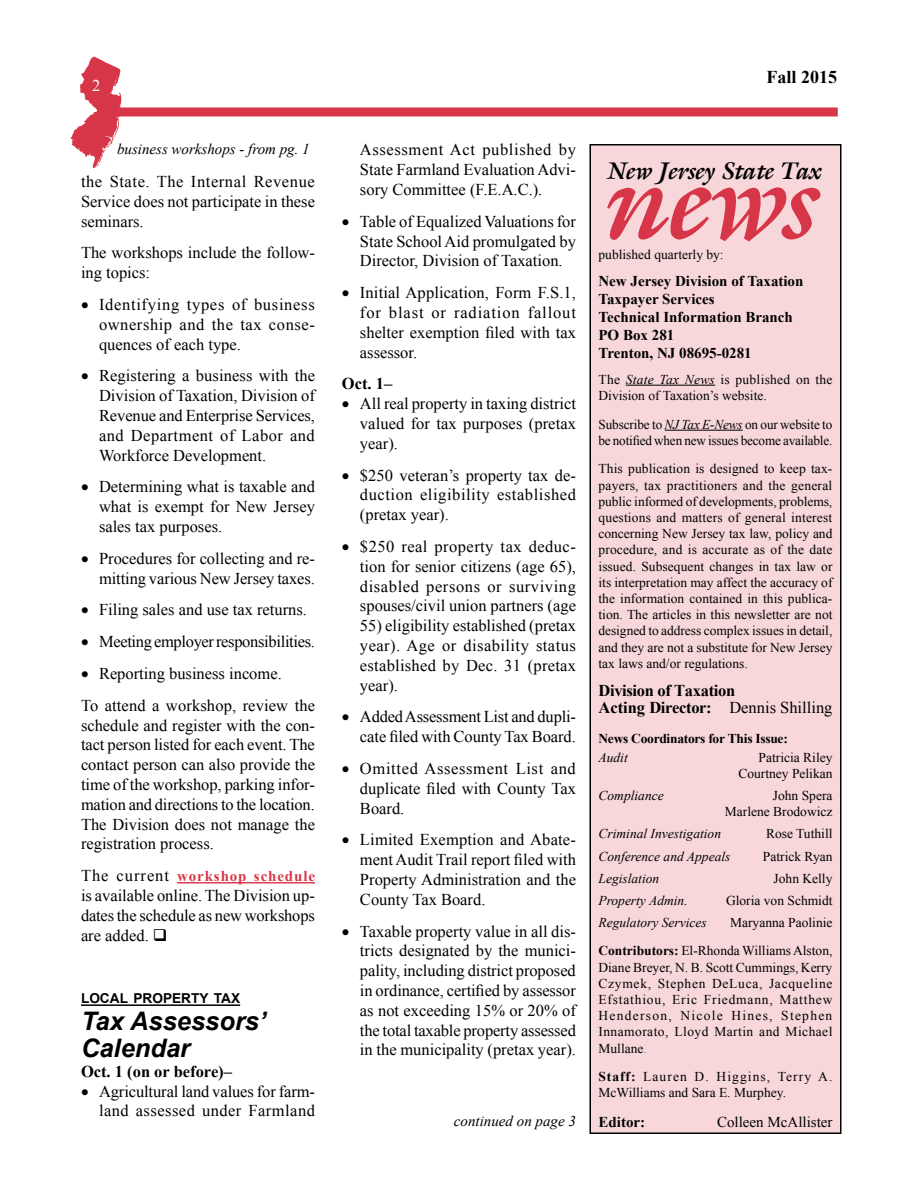
<style>
.page{position:relative;width:918px;height:1188px;background:#fff}
.page>*{position:absolute;margin:0;border:0;box-sizing:border-box;transform-origin:0 0}
.t1{font:108px "Joulliard Bold Italic SWFTE";color:#d73648}
.t2{font:italic 700 25.5px/27px "Arial";color:#000}
.t3{font:24px "Joulliard Bold Italic SWFTE";color:#000}
.t4{font:700 18px "Times New Roman";color:#000}
.t5{font:16.5px/19.8px "Times New Roman";color:#000;text-align:justify}
.t6{font:700 16.5px/16.5px "Times New Roman";letter-spacing:-.02em;color:#000}
.t7{font:16.5px "Times New Roman";letter-spacing:-.02em;color:#000}
.t8{font:700 16.5px "Times New Roman";color:#000}
.t9{font:16.5px "Times New Roman";color:#fff}
.t10{font:700 15px/18px "Times New Roman";color:#000}
.t11{font:italic 15px "Times New Roman";color:#000}
.t12{font:700 15px "Times New Roman";letter-spacing:.06em;color:#d73648}
.t13{font:15px "Times New Roman";color:#000}
.t14{font:700 13.65px "Arial";color:#000}
.t15{font:13.5px/16.2px "Times New Roman";color:#000}
.t16{font:italic 13.5px "Times New Roman";color:#000}
.t17{font:700 13.5px "Times New Roman";letter-spacing:-.02em;color:#000}
.s1{font-weight:400;font-size:16.5px;color:#000}
.s2{font-style:italic}
.s3{font-weight:400}
.s4{font-weight:700}
.s5{color:#00aeef}
</style>
<div class="page">
<div style="left:590px;top:145px;width:251px;height:988px;background:#f7d7da"></div>
<hr style="left:626px;top:385px;width:89px;height:1px;background:#000">
<hr style="left:665px;top:430px;width:78px;height:1px;background:#000">
<div style="left:590px;top:144px;width:252px;height:990px;border:2px solid #000"></div>
<hr style="left:177px;top:882px;width:138px;height:1px;background:#d73648">
<hr style="left:81px;top:1004px;width:159px;height:2px;background:#000">
<div style="left:113px;top:107px;width:725px;height:9px;background:#d73648"></div>
<img style="left:70px;top:56px;width:57px;height:112px">
<p class="t9" style="left:92px;top:75px;width:10px">2</p>
<p class="t11" style="left:117px;top:139px;width:194px">business workshops - from pg. 1</p>
<p class="t5" style="left:81px;top:171px;width:236px">the State. The Internal Revenue Service does not participate in these seminars.</p>
<p class="t5" style="left:81px;top:243px;width:236px">The workshops include the follow&shy;ing topics:</p>
<p class="t5" style="left:99px;top:294px;width:217px;text-indent:-18px">• Identifying types of business ownership and the tax conse&shy;quences of each type.</p>
<p class="t5" style="left:99px;top:366px;width:218px;text-indent:-18px">• Registering a business with the Division of Taxation, Division of Revenue and Enterprise Services, and Department of Labor and Workforce Development.</p>
<p class="t5" style="left:99px;top:477px;width:218px;text-indent:-18px">• Determining what is taxable and what is exempt for New Jersey sales tax purposes.</p>
<p class="t5" style="left:81px;top:548px;width:235px;text-align:right">• Procedures for collecting and re&shy;mitting various New Jersey taxes.</p>
<p class="t5" style="left:81px;top:600px;width:228px">• Filing sales and use tax returns.</p>
<p class="t7" style="left:81px;top:630px;width:236px">• Meeting employer responsibilities.</p>
<p class="t5" style="left:81px;top:657px;width:236px;line-height:31.8px">• Reporting business income.<br>To attend a workshop, review the</p>
<p class="t5" style="left:81px;top:715px;width:236px">schedule and register with the con&shy;tact person listed for each event. The contact person can also provide the time of the workshop, parking infor&shy;mation and directions to the location.<br>The Division does not manage the registration process.</p>
<p class="t12" style="left:81px;top:866px;width:236px"><span class="s1">The current</span> workshop schedule</p>
<p class="t5" style="left:81px;top:885px;width:235px">is available online. The Division up&shy;dates the schedule as new workshops are added. ❑</p>
<p class="t14" style="left:81px;top:989px;width:161px">LOCAL PROPERTY TAX</p>
<h2 class="t2" style="left:81px;top:1008px;width:187px">Tax Assessors’<br>Calendar</h2>
<p class="t8" style="left:81px;top:1060px;width:153px">Oct. 1 (on or before)–</p>
<p class="t5" style="left:81px;top:1081px;width:236px;text-align:right">• Agricultural land values for farm&shy;land assessed under Farmland</p>
<p class="t4" style="left:767px;top:64px;width:72px">Fall 2015</p>
<p class="t5" style="left:360px;top:140px;width:217px">Assessment Act published by State Farmland Evaluation Advi&shy;sory Committee (F.E.A.C.).</p>
<p class="t5" style="left:360px;top:211px;width:218px;text-indent:-18px">• Table of Equalized Valuations for State School Aid promulgated by Director, Division of Taxation.</p>
<p class="t5" style="left:360px;top:283px;width:218px;text-indent:-18px">• Initial Application, Form F.S.1, for blast or radiation fallout shelter exemption filed with tax assessor.</p>
<p class="t6" style="left:342px;top:375px;width:52px">Oct. 1–</p>
<p class="t5" style="left:360px;top:394px;width:218px;text-indent:-18px">• All real property in taxing district valued for tax purposes (pretax year).</p>
<p class="t5" style="left:360px;top:465px;width:217px;text-indent:-18px">• $250 veteran’s property tax de&shy;duction eligibility established (pretax year).</p>
<p class="t5" style="left:360px;top:536px;width:218px;text-indent:-18px">• $250 real property tax deduc&shy;tion for senior citizens (age 65), disabled persons or surviving spouses/civil union partners (age</p>
<p class="t5" style="left:360px;top:616px;width:218px">55) eligibility established (pretax year). Age or disability status established by Dec. 31 (pretax year).</p>
<p class="t5" style="left:342px;top:707px;width:236px;text-align:right">• Added Assessment List and dupli&shy;cate filed with County Tax Board.</p>
<p class="t5" style="left:360px;top:758px;width:217px;text-indent:-18px">• Omitted Assessment List and duplicate filed with County Tax Board.</p>
<p class="t5" style="left:360px;top:830px;width:218px;text-indent:-18px">• Limited Exemption and Abate&shy;ment Audit Trail report filed with Property Administration and the County Tax Board.</p>
<p class="t5" style="left:360px;top:921px;width:218px;text-indent:-18px">• Taxable property value in all dis&shy;tricts designated by the munici&shy;pality, including district proposed in ordinance, certified by assessor as not exceeding 15% or 20% of the total taxable property assessed in the municipality (pretax year).</p>
<h3 class="t3" style="left:609px;top:154px;width:215px">New Jersey State Tax</h3>
<h1 class="t1" style="left:609px;top:130px;width:214px">news</h1>
<p class="t15" style="left:598px;top:246px;width:127px">published quarterly by:</p>
<p class="t10" style="left:598px;top:272px;width:207px">New Jersey Division of Taxation<br>Taxpayer Services<br>Technical Information Branch<br>PO Box 281<br>Trenton, NJ 08695-0281</p>
<p class="t15" style="left:598px;top:371px;width:236px">The <span class="s2">State Tax News</span> is published on the<br>Division of Taxation’s website.</p>
<p class="t15" style="left:598px;top:416px;width:235px">Subscribe to <span class="s2">NJ Tax E-News</span> on our website to be notified when new issues become available.</p>
<p class="t15" style="left:598px;top:461px;width:236px;text-align:justify">This publication is designed to keep tax&shy;payers, tax practitioners and the general public informed of developments, problems, questions and matters of general interest concerning New Jersey tax law, policy and procedure, and is accurate as of the date issued. Subsequent changes in tax law or its interpretation may affect the accuracy of the information contained in this publica&shy;tion. The articles in this newsletter are not designed to address complex issues in detail, and they are not a substitute for New Jersey tax laws and/or regulations.</p>
<p class="t6" style="left:598px;top:682px;width:236px">Division of Taxation<br>Acting Director: <span class="s3">Dennis Shilling</span></p>
<p class="t17" style="left:598px;top:729px;width:191px">News Coordinators for This Issue:</p>
<p class="t16" style="left:598px;top:748px;width:31px">Audit</p>
<p class="t15" style="left:738px;top:749px;width:96px;text-align:right">Patricia Riley<br>Courtney Pelikan</p>
<p class="t16" style="left:598px;top:786px;width:67px">Compliance</p>
<p class="t15" style="left:725px;top:787px;width:109px;text-align:right">John Spera<br>Marlene Brodowicz</p>
<p class="t16" style="left:598px;top:825px;width:124px">Criminal Investigation</p>
<p class="t15" style="left:766px;top:826px;width:68px">Rose Tuthill</p>
<p class="t16" style="left:598px;top:847px;width:133px">Conference and Appeals</p>
<p class="t15" style="left:763px;top:848px;width:71px">Patrick Ryan</p>
<p class="t16" style="left:598px;top:869px;width:62px">Legislation</p>
<p class="t15" style="left:774px;top:870px;width:60px">John Kelly</p>
<p class="t16" style="left:598px;top:891px;width:91px">Property Admin.</p>
<p class="t15" style="left:726px;top:892px;width:108px">Gloria von Schmidt</p>
<p class="t16" style="left:598px;top:913px;width:110px">Regulatory Services</p>
<p class="t15" style="left:598px;top:908px;width:236px;line-height:28.2px;text-align:right">Maryanna Paolinie<br><span class="s4">Contributors:</span> El-Rhonda Williams Alston,</p>
<p class="t15" style="left:598px;top:959px;width:235px;text-align:justify">Diane Breyer, N. B. Scott Cummings, Kerry Czymek, Stephen DeLuca, Jacqueline Efstathiou, Eric Friedmann, Matthew Henderson, Nicole Hines, Stephen Innamorato, Lloyd Martin and Michael Mullane<span class="s5">.</span></p>
<p class="t15" style="left:598px;top:1068px;width:235px"><span class="s4">Staff:</span> Lauren D. Higgins, Terry A.<br>McWilliams and Sara E. Murphey.</p>
<p class="t11" style="left:454px;top:1111px;width:124px">continued on page 3</p>
<p class="t10" style="left:598px;top:1113px;width:48px">Editor:</p>
<p class="t13" style="left:717px;top:1112px;width:117px">Colleen McAllister</p>
</div>
